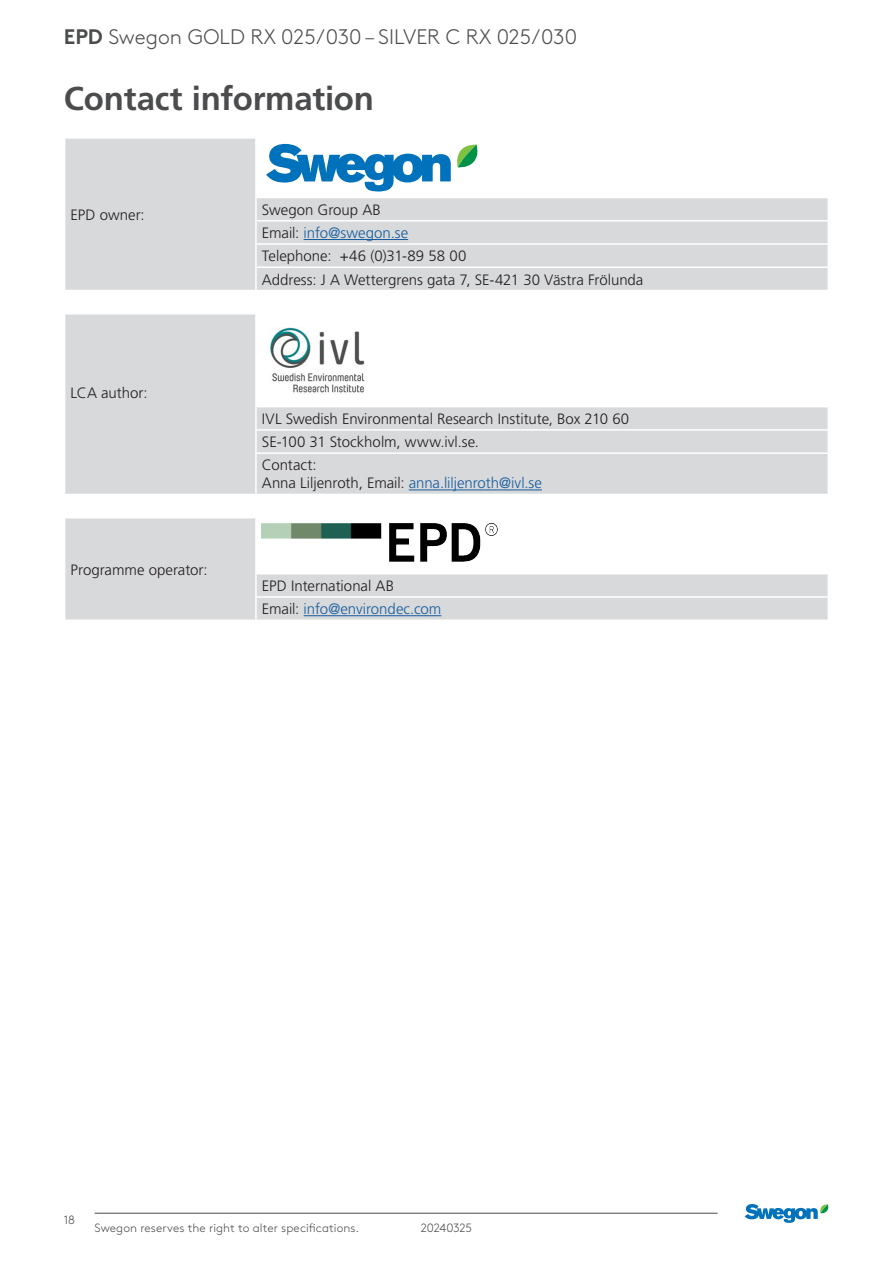
<style>
.page{position:relative;width:893px;height:1263px;background:#fff}
.page>*{position:absolute;margin:0;border:0;box-sizing:border-box;transform-origin:0 0}
.Headline_-_22_pkt_Grey{font:700 33px "Frutiger LT Pro";letter-spacing:-.005em;color:#4b4c4d}
.t1{font:300 21px "Swegon Brown";color:#4b4c4d}
.Body_text{font:300 15px/18px "Frutiger LT Pro";letter-spacing:-.005em;color:#231f20}
.Body_text-2{font:300 15px "Frutiger LT Pro";letter-spacing:-.005em;color:#175d9e}
.t2{font:300 12px "Swegon Brown";letter-spacing:.005em;color:#4b4c4d}
.t3{font:300 12px "Swegon Brown";letter-spacing:-.015em;color:#4b4c4d}
.s1{font-weight:700}
.s2{color:#231f20}
.s3{color:#175d9e}
</style>
<div class="page">
<hr style="left:95px;top:1213px;width:623px;height:1px;background:#4b4c4d">
<svg style="left:745px;top:1204px;width:84px;height:19px"></svg>
<svg style="left:65px;top:139px;width:763px;height:480px;fill:#d8d9db"></svg>
<hr style="left:255px;top:139px;width:2px;height:58px;background:#fff">
<hr style="left:255px;top:197px;width:574px;height:1px;background:#fff">
<hr style="left:255px;top:198px;width:2px;height:22px;background:#fff">
<hr style="left:255px;top:220px;width:574px;height:1px;background:#fff">
<hr style="left:255px;top:221px;width:2px;height:22px;background:#fff">
<hr style="left:255px;top:243px;width:574px;height:2px;background:#fff">
<hr style="left:255px;top:245px;width:2px;height:21px;background:#fff">
<hr style="left:255px;top:266px;width:574px;height:2px;background:#fff">
<hr style="left:255px;top:268px;width:2px;height:22px;background:#fff">
<hr style="left:64px;top:290px;width:192px;height:1px;background:#fff">
<hr style="left:256px;top:290px;width:573px;height:1px;background:#fff">
<hr style="left:255px;top:291px;width:2px;height:22px;background:#fff">
<hr style="left:255px;top:406px;width:574px;height:1px;background:#fff">
<hr style="left:255px;top:429px;width:574px;height:2px;background:#fff">
<hr style="left:255px;top:452px;width:574px;height:2px;background:#fff">
<hr style="left:255px;top:495px;width:2px;height:22px;background:#fff">
<hr style="left:64px;top:517px;width:192px;height:1px;background:#fff">
<hr style="left:256px;top:517px;width:573px;height:1px;background:#fff">
<hr style="left:255px;top:518px;width:2px;height:55px;background:#fff">
<hr style="left:255px;top:573px;width:574px;height:1px;background:#fff">
<hr style="left:255px;top:574px;width:2px;height:22px;background:#fff">
<hr style="left:255px;top:596px;width:574px;height:2px;background:#fff">
<hr style="left:255px;top:598px;width:2px;height:21px;background:#fff">
<hr style="left:64px;top:313px;width:192px;height:1px;background:#fff">
<hr style="left:64px;top:494px;width:192px;height:1px;background:#fff">
<hr style="left:256px;top:313px;width:573px;height:1px;background:#fff">
<hr style="left:255px;top:314px;width:2px;height:92px;background:#fff">
<hr style="left:255px;top:407px;width:2px;height:22px;background:#fff">
<hr style="left:255px;top:431px;width:2px;height:21px;background:#fff">
<hr style="left:255px;top:454px;width:2px;height:40px;background:#fff">
<hr style="left:256px;top:494px;width:573px;height:1px;background:#fff">
<svg style="left:266px;top:144px;width:213px;height:47px"></svg>
<hr style="left:304px;top:239px;width:104px;height:1px;background:#175d9e">
<img style="left:262px;top:320px;width:110px;height:81px">
<hr style="left:409px;top:489px;width:133px;height:1px;background:#175d9e">
<img style="left:262px;top:524px;width:236px;height:37px">
<hr style="left:304px;top:615px;width:137px;height:1px;background:#175d9e">
<h2 class="t1" style="left:64px;top:22px;width:515px"><span class="s1">EPD</span> Swegon GOLD RX 025/030 – SILVER C RX 025/030</h2>
<p class="Headline_-_22_pkt_Grey" style="left:64px;top:79px;width:312px">Contact information</p>
<p class="Body_text" style="left:71px;top:206px;width:76px">EPD owner:</p>
<p class="Body_text" style="left:262px;top:201px;width:121px">Swegon Group AB</p>
<p class="Body_text-2" style="left:262px;top:224px;width:148px"><span class="s2">Email:</span> info@swegon.se</p>
<p class="Body_text" style="left:262px;top:247px;width:206px">Telephone: +46 (0)31-89 58 00</p>
<p class="Body_text" style="left:262px;top:270px;width:383px">Address: J A Wettergrens gata 7, SE-421 30 Västra Frölunda</p>
<p class="Body_text" style="left:71px;top:383px;width:79px">LCA author:</p>
<p class="Body_text" style="left:71px;top:560px;width:138px">Programme operator:</p>
<p class="Body_text" style="left:262px;top:410px;width:369px">IVL Swedish Environmental Research Institute, Box 210 60</p>
<p class="Body_text" style="left:262px;top:433px;width:219px">SE-100 31 Stockholm, www.ivl.se.</p>
<p class="Body_text" style="left:262px;top:456px;width:282px">Contact:<br>Anna Liljenroth, Email: <span class="s3">anna.liljenroth@ivl.se</span></p>
<p class="Body_text" style="left:262px;top:577px;width:134px">EPD International AB</p>
<p class="Body_text-2" style="left:262px;top:600px;width:181px"><span class="s2">Email:</span> info@environdec.com</p>
<p class="t2" style="left:64px;top:1211px;width:13px">18</p>
<p class="t2" style="left:95px;top:1219px;width:266px">Swegon reserves the right to alter specifications.</p>
<p class="t3" style="left:421px;top:1219px;width:53px">20240325</p>
</div>
